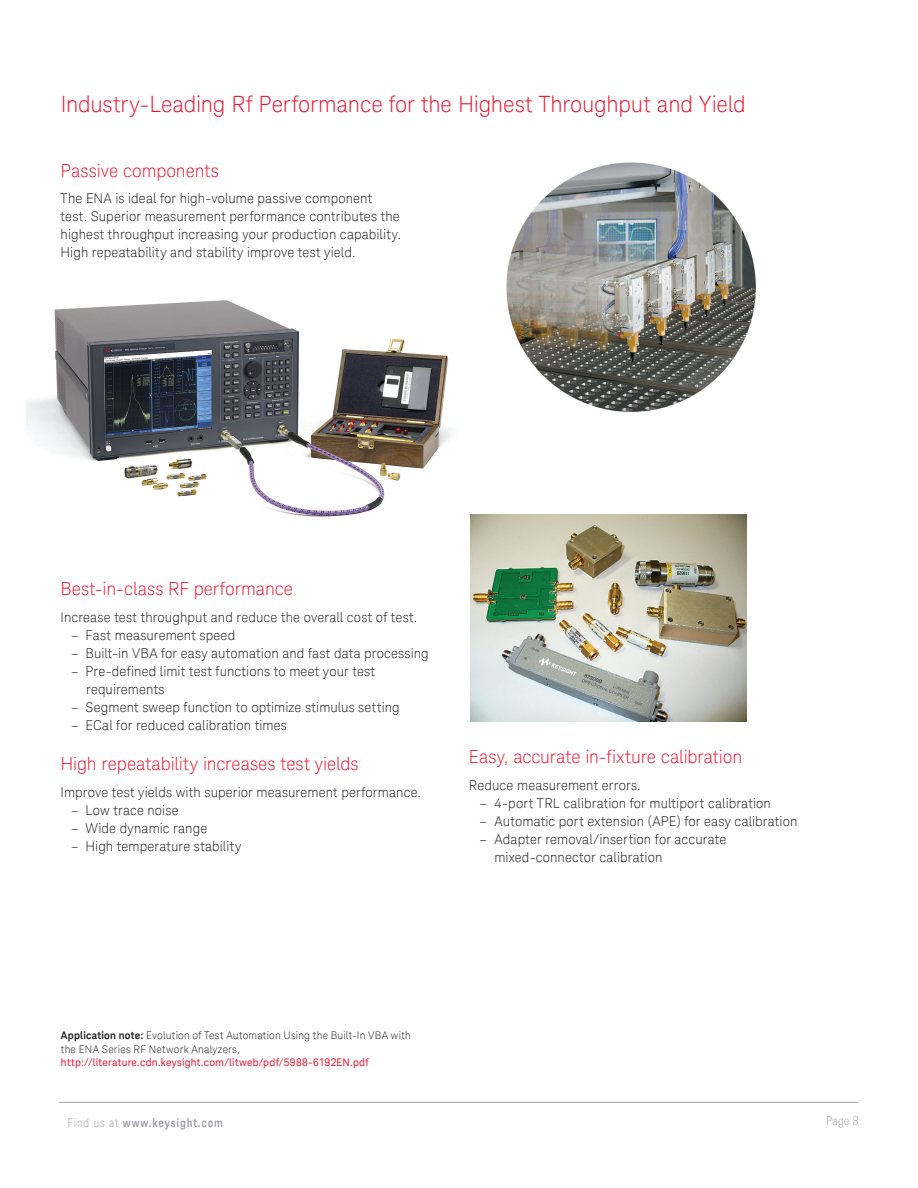
<style>
.page{position:relative;width:918px;height:1188px;background:#fff}
.page>*{position:absolute;margin:0;border:0;box-sizing:border-box;transform-origin:0 0}
.K_Heading_1{font:300 22.5px "Keysight Sans";letter-spacing:-.01em;color:#ed1a36}
.K_Heading_2{font:300 18px "Keysight Sans";color:#ed1a36}
.K_Body_Text{font:300 13.5px/18px "Keysight Sans";letter-spacing:.01em;color:#231f20}
.t1{font:700 12px "Keysight Sans Condensed";letter-spacing:.07em;color:#a4a1a9}
.t2{font:300 condensed 12px "Keysight Sans";color:#a4a1a9}
.K_Captions{font:300 10.5px/13.5px "Keysight Sans";letter-spacing:.02em;color:#231f20}
.K_Captions-2{font:10.5px "Keysight Sans";letter-spacing:.025em;color:#ed1a36}
.s1{font-weight:700}
.s2{font-family:"Keysight Sans";font-weight:300;font-stretch:condensed}
</style>
<div class="page">
<hr style="left:59px;top:1102px;width:800px;height:1px;background:#a4a1a9">
<img style="left:506px;top:162px;width:250px;height:250px">
<img style="left:27px;top:300px;width:428px;height:217px">
<img style="left:470px;top:514px;width:277px;height:208px">
<p class="K_Heading_1" style="left:61px;top:90px;width:687px">Industry-Leading Rf Performance for the Highest Throughput and Yield</p>
<p class="K_Heading_2" style="left:61px;top:160px;width:160px">Passive components</p>
<p class="K_Body_Text" style="left:61px;top:189px;width:342px">The ENA is ideal for high-volume passive component test. Superior measurement performance contributes the highest throughput increasing your production capability.<br>High repeatability and stability improve test yield.</p>
<p class="K_Heading_2" style="left:61px;top:578px;width:234px">Best-in-class RF performance</p>
<p class="K_Body_Text" style="left:61px;top:608px;width:358px">Increase test throughput and reduce the overall cost of test.</p>
<p class="K_Body_Text" style="left:71px;top:626px;width:165px">– Fast measurement speed</p>
<p class="K_Body_Text" style="left:71px;top:644px;width:359px">– Built-in VBA for easy automation and fast data processing</p>
<p class="K_Body_Text" style="left:86px;top:662px;width:290px;text-indent:-15px">– Pre-defined limit test functions to meet your test requirements</p>
<p class="K_Body_Text" style="left:71px;top:698px;width:330px">– Segment sweep function to optimize stimulus setting</p>
<p class="K_Body_Text" style="left:71px;top:716px;width:217px">– ECal for reduced calibration times</p>
<p class="K_Heading_2" style="left:61px;top:753px;width:299px">High repeatability increases test yields</p>
<p class="K_Body_Text" style="left:61px;top:783px;width:362px">Improve test yields with superior measurement performance.</p>
<p class="K_Body_Text" style="left:71px;top:801px;width:109px">– Low trace noise</p>
<p class="K_Body_Text" style="left:71px;top:819px;width:138px">– Wide dynamic range</p>
<p class="K_Body_Text" style="left:71px;top:837px;width:172px">– High temperature stability</p>
<p class="K_Heading_2" style="left:469px;top:746px;width:275px">Easy, accurate in-fixture calibration</p>
<p class="K_Body_Text" style="left:469px;top:776px;width:173px">Reduce measurement errors.</p>
<p class="K_Body_Text" style="left:480px;top:794px;width:293px">– 4-port TRL calibration for multiport calibration</p>
<p class="K_Body_Text" style="left:480px;top:812px;width:319px">– Automatic port extension (APE) for easy calibration</p>
<p class="K_Body_Text" style="left:495px;top:830px;width:233px;text-indent:-15px">– Adapter removal/insertion for accurate mixed-connector calibration</p>
<p class="K_Captions" style="left:61px;top:1029px;width:352px"><span class="s1">Application note:</span> Evolution of Test Automation Using the Built-In VBA with the ENA Series RF Network Analyzers,</p>
<p class="K_Captions-2" style="left:61px;top:1056px;width:309px">http://literature.cdn.keysight.com/litweb/pdf/5988-6192EN.pdf</p>
<p class="t1" style="left:68px;top:1115px;width:157px"><span class="s2">Find us at</span> www.keysight.com</p>
<p class="t2" style="left:826px;top:1113px;width:34px">Page 8</p>
</div>
